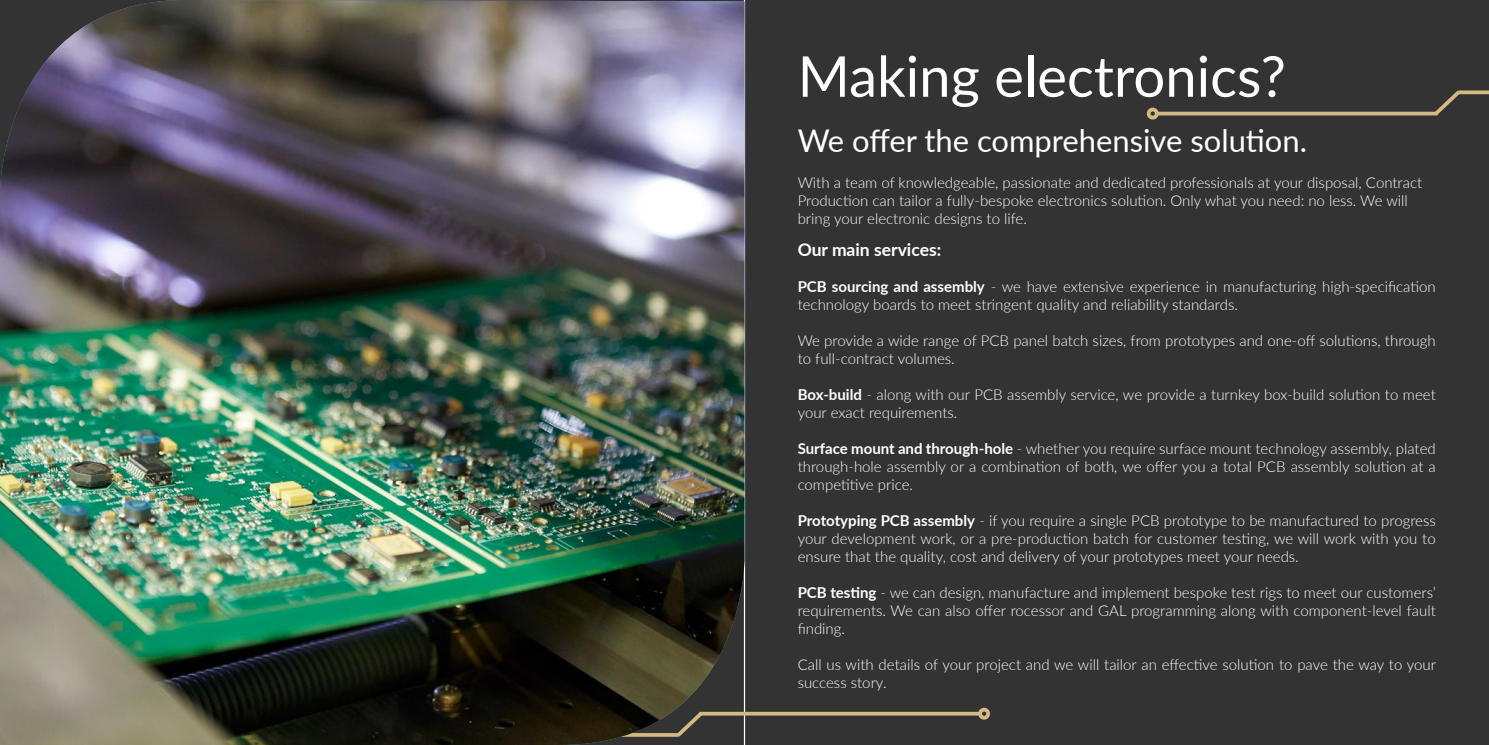
<style>
.page{position:relative;width:1489px;height:745px;background:#fff}
.page>*{position:absolute;margin:0;border:0;box-sizing:border-box;transform-origin:0 0}
.t1{font:56.25px "Lato";color:#fff}
.t2{font:31.25px "Lato";color:#fff}
.t3{font:700 17.5px "Lato";color:#fff}
.t4{font:300 15px/18px "Lato";color:#fff}
.s1{font-weight:700}
</style>
<div class="page">
<div style="left:744px;top:0;width:744px;height:744px;background:#333"></div>
<div style="left:978px;top:707px;width:12px;height:12px;border:4px solid #d4b985;border-radius:50%"></div>
<svg style="left:744px;top:711px;width:236px;height:4px"></svg>
<img style="left:0;top:0;width:744px;height:744px">
<div style="left:1146px;top:108px;width:12px;height:11px;border:4px solid #d4b985;border-radius:50%"></div>
<hr style="left:1155px;top:112px;width:282px;height:3px;background:#d4b985">
<svg style="left:1430px;top:87px;width:33px;height:32px"></svg>
<svg style="left:1458px;top:90px;width:30px;height:4px"></svg>
<h1 class="t1" style="left:797px;top:36px;width:489px">Making electronics?</h1>
<h2 class="t2" style="left:797px;top:118px;width:511px">We offer the comprehensive solution.</h2>
<p class="t4" style="left:797px;top:173px;width:626px">With a team of knowledgeable, passionate and dedicated professionals at your disposal, Contract<br>Production can tailor a fully-bespoke electronics solution. Only what you need: no less. We will bring your electronic designs to life.</p>
<p class="t3" style="left:797px;top:236px;width:145px">Our main services:</p>
<p class="t4" style="left:797px;top:277px;width:639px"><span class="s1">PCB sourcing and assembly</span> - we have extensive experience in manufacturing high-specification technology boards to meet stringent quality and reliability standards.</p>
<p class="t4" style="left:797px;top:331px;width:639px">We provide a wide range of PCB panel batch sizes, from prototypes and one-off solutions, through to full-contract volumes.</p>
<p class="t4" style="left:797px;top:385px;width:639px"><span class="s1">Box-build</span> - along with our PCB assembly service, we provide a turnkey box-build solution to meet your exact requirements.</p>
<p class="t4" style="left:797px;top:439px;width:639px;text-align:justify"><span class="s1">Surface mount and through-hole</span> - whether you require surface mount technology assembly, plated through-hole assembly or a combination of both, we offer you a total PCB assembly solution at a competitive price.</p>
<p class="t4" style="left:797px;top:511px;width:639px;text-align:justify"><span class="s1">Prototyping PCB assembly</span> - if you require a single PCB prototype to be manufactured to progress your development work, or a pre-production batch for customer testing, we will work with you to ensure that the quality, cost and delivery of your prototypes meet your needs.</p>
<p class="t4" style="left:797px;top:583px;width:639px;text-align:justify"><span class="s1">PCB testing</span> - we can design, manufacture and implement bespoke test rigs to meet our customers’ requirements. We can also offer rocessor and GAL programming along with component-level fault finding.</p>
<p class="t4" style="left:797px;top:655px;width:640px">Call us with details of your project and we will tailor an effective solution to pave the way to your success story.</p>
</div>
